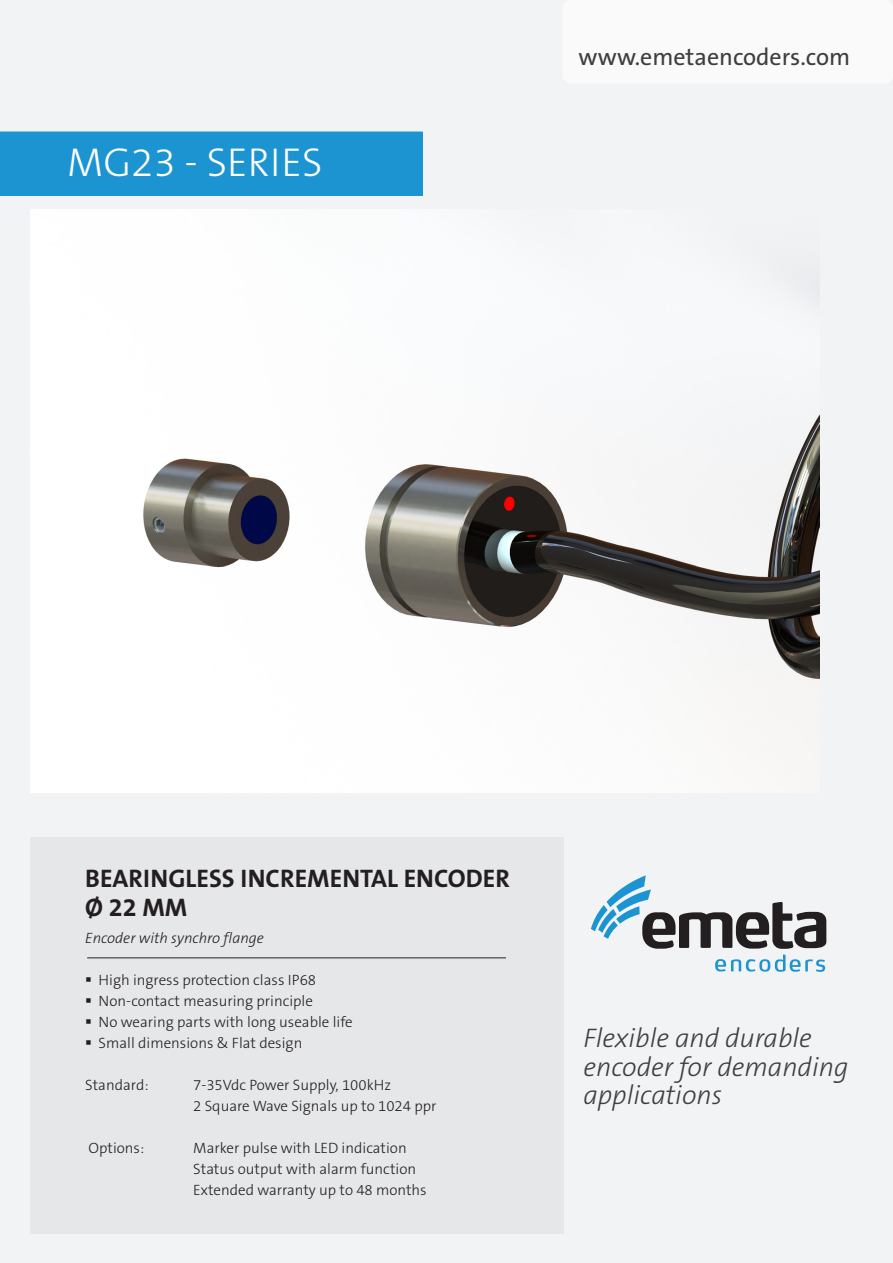
<style>
.page{position:relative;width:893px;height:1263px;background:#f2f3f4}
.page>*{position:absolute;margin:0;border:0;box-sizing:border-box;transform-origin:0 0}
.t1{font:300 40.5px "The Sans B3";color:#fff}
.t2{font:italic 300 27px/28.5px "The Sans B3";color:#3e3e3f}
.t3{font:700 25.5px "The Sans B7";color:#231f20}
.t4{font:24px "The Sans B5 Plain";color:#3e3e3f}
.t5{font:300 15px "The Sans B3";color:#231f20}
.t6{font:italic 300 15px "The Sans B3";color:#231f20}
</style>
<div class="page">
<div style="left:31px;top:837px;width:533px;height:396px;background:#e6e7e9"></div>
<svg style="left:591px;top:875px;width:235px;height:97px"></svg>
<div style="left:563px;top:0;width:330px;height:84px;background:#fff;border-radius:9px"></div>
<hr style="left:87px;top:957px;width:419px;height:1px;background:#231f20">
<div style="left:0;top:132px;width:422px;height:63px;background:#1c94d2"></div>
<div style="left:0;top:132px;width:422px;height:64px;border:1px solid #1c94d2"></div>
<img style="left:31px;top:210px;width:789px;height:582px">
<p class="t1" style="left:67px;top:141px;width:257px">MG23 - SERIES</p>
<p class="t4" style="left:578px;top:45px;width:273px">www.emetaencoders.com</p>
<p class="t3" style="left:85px;top:865px;width:426px">BEARINGLESS INCREMENTAL ENCODER</p>
<p class="t3" style="left:85px;top:894px;width:104px">Ø 22 MM</p>
<p class="t6" style="left:85px;top:930px;width:180px">Encoder with synchro flange</p>
<p class="t5" style="left:85px;top:972px;width:232px">▪ High ingress protection class IP68</p>
<p class="t5" style="left:85px;top:993px;width:229px">▪ Non-contact measuring principle</p>
<p class="t5" style="left:85px;top:1014px;width:269px">▪ No wearing parts with long useable life</p>
<p class="t5" style="left:85px;top:1035px;width:219px">▪ Small dimensions &amp; Flat design</p>
<p class="t5" style="left:85px;top:1077px;width:65px">Standard:</p>
<p class="t5" style="left:193px;top:1077px;width:199px">7-35Vdc Power Supply, 100kHz</p>
<p class="t5" style="left:193px;top:1098px;width:245px">2 Square Wave Signals up to 1024 ppr</p>
<p class="t5" style="left:88px;top:1140px;width:57px">Options:</p>
<p class="t5" style="left:193px;top:1140px;width:215px">Marker pulse with LED indication</p>
<p class="t5" style="left:193px;top:1161px;width:225px">Status output with alarm function</p>
<p class="t5" style="left:193px;top:1182px;width:235px">Extended warranty up to 48 months</p>
<p class="t2" style="left:583px;top:1025px;width:267px">Flexible and durable encoder for demanding applications</p>
</div>
